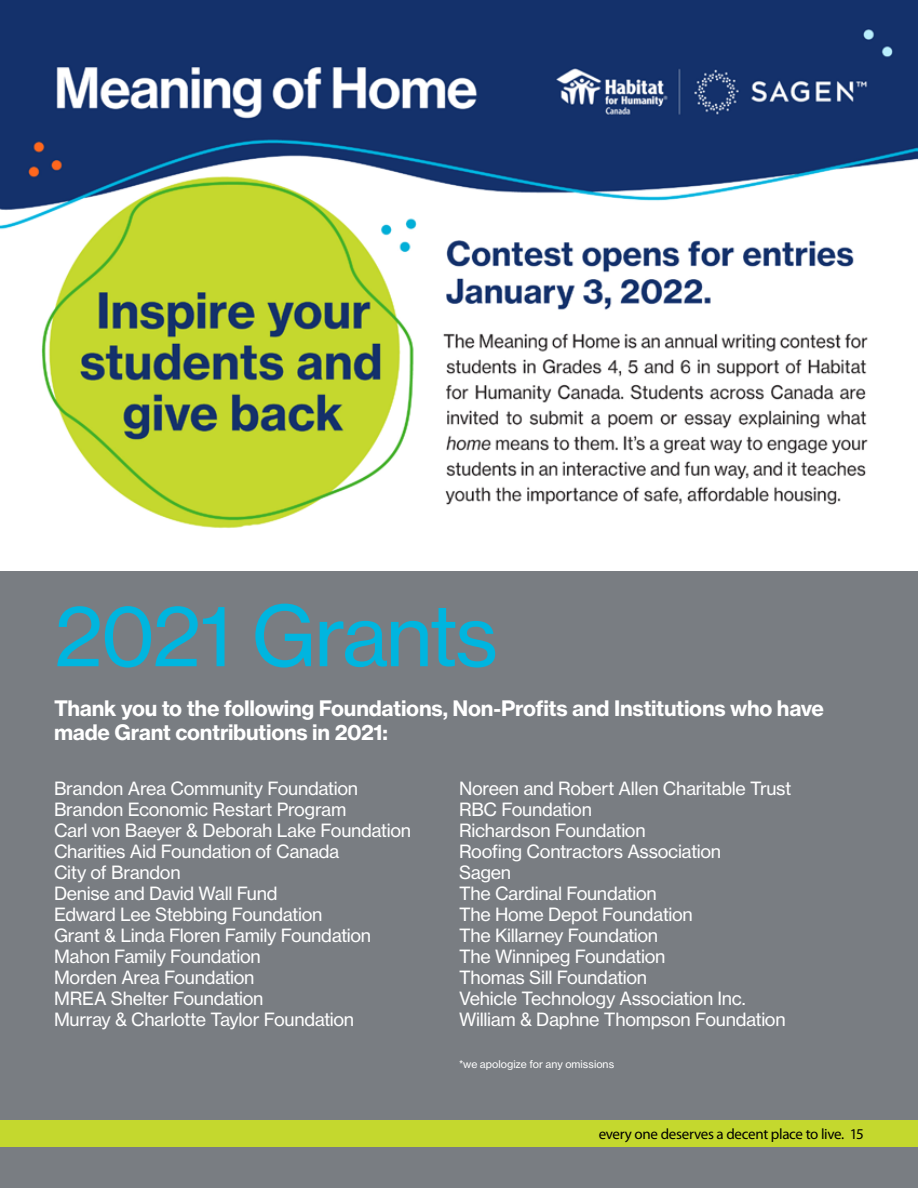
<style>
.page{position:relative;width:918px;height:1188px;background:#fff}
.page>*{position:absolute;margin:0;border:0;box-sizing:border-box;transform-origin:0 0}
.t1{font:82.5px "N Haas Grotesk TX Pro 55 Rg";letter-spacing:-.035em;color:#00b5df}
.t2{font:21px/24px "N Haas Grotesk TX Pro 75 Bd";letter-spacing:-.015em;color:#fff}
.t3{font:18px/21px "N Haas Grotesk TX Pro 55 Rg";letter-spacing:-.02em;color:#fff}
.t4{font:15px "Myriad Pro";letter-spacing:-.02em;color:#000}
.t5{font:10.5px "N Haas Grotesk TX Pro 55 Rg";letter-spacing:.005em;color:#fff}
</style>
<div class="page">
<div style="left:0;top:571px;width:918px;height:617px;background:#797d82"></div>
<img style="left:0;top:0;width:918px;height:528px">
<div style="left:0;top:1120px;width:918px;height:28px;background:#c4d82e"></div>
<h1 class="t1" style="left:54px;top:586px;width:446px">2021 Grants</h1>
<p class="t2" style="left:54px;top:697px;width:772px">Thank you to the following Foundations, Non-Profits and Institutions who have made Grant contributions in 2021:</p>
<p class="t3" style="left:54px;top:778px;width:359px">Brandon Area Community Foundation<br>Brandon Economic Restart Program<br>Carl von Baeyer &amp; Deborah Lake Foundation<br>Charities Aid Foundation of Canada<br>City of Brandon<br>Denise and David Wall Fund<br>Edward Lee Stebbing Foundation<br>Grant &amp; Linda Floren Family Foundation<br>Mahon Family Foundation<br>Morden Area Foundation<br>MREA Shelter Foundation<br>Murray &amp; Charlotte Taylor Foundation</p>
<p class="t3" style="left:459px;top:778px;width:334px">Noreen and Robert Allen Charitable Trust<br>RBC Foundation<br>Richardson Foundation<br>Roofing Contractors Association<br>Sagen<br>The Cardinal Foundation<br>The Home Depot Foundation<br>The Killarney Foundation<br>The Winnipeg Foundation<br>Thomas Sill Foundation<br>Vehicle Technology Association Inc.<br>William &amp; Daphne Thompson Foundation</p>
<p class="t5" style="left:459px;top:1058px;width:157px">*we apologize for any omissions</p>
<p class="t4" style="left:599px;top:1125px;width:267px">every one deserves a decent place to live. 15</p>
</div>
